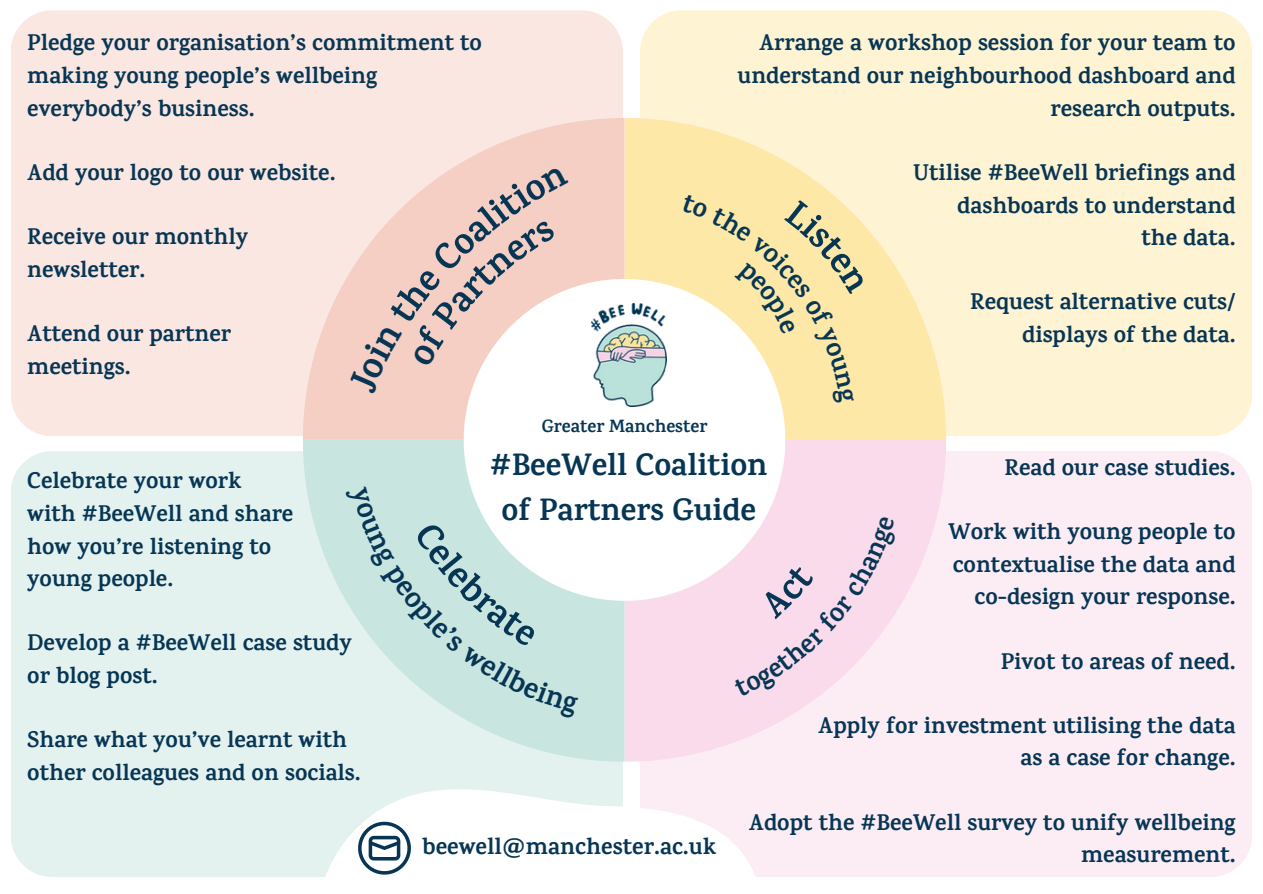
<style>
.page{position:relative;width:1263px;height:894px;background:#fff}
.page>*{position:absolute;margin:0;border:0;box-sizing:border-box;transform-origin:0 0}
.t1{font:700 31.2px/44.8px "Karma";color:#073655;text-align:center}
.t2{font:700 23.1px "Karma";color:#073655}
.t3{font:700 22.95px/32.7px "Karma";color:#073655;text-align:right}
.t4{font:700 18px "Karma";color:#073655}
</style>
<div class="page">
<div style="left:640px;top:10px;width:612px;height:426px;background:#fef3d3"></div>
<div style="left:797px;top:451px;width:455px;height:425px;background:#fcedf5"></div>
<div style="left:11px;top:451px;width:292px;height:425px;background:#e4f2ef"></div>
<div style="left:11px;top:10px;width:611px;height:426px;background:#fae7e1"></div>
<svg style="left:624px;top:118px;width:322px;height:322px;background:#fdefc3"></svg>
<svg style="left:624px;top:440px;width:322px;height:321px"></svg>
<svg style="left:303px;top:440px;width:321px;height:303px"></svg>
<svg style="left:303px;top:118px;width:321px;height:322px"></svg>
<img style="left:592px;top:303px;width:75px;height:103px">
<svg style="left:259px;top:743px;width:538px;height:134px"></svg>
<svg style="left:358px;top:821px;width:53px;height:53px"></svg>
<svg style="left:733px;top:515px;width:163px;height:182px;background:#f9ddec"></svg>
<svg style="left:345px;top:485px;width:234px;height:233px;background:#d3eae5"></svg>
<svg style="left:348px;top:165px;width:221px;height:229px;background:#f6d7ce"></svg>
<svg style="left:681px;top:193px;width:186px;height:210px"></svg>
<p class="t3" style="left:27px;top:26px;width:456px;text-align:left">Pledge your organisation’s commitment to making young people’s wellbeing everybody’s business.</p>
<p class="t3" style="left:738px;top:26px;width:500px">Arrange a workshop session for your team to understand our neighbourhood dashboard and research outputs.</p>
<p class="t3" style="left:27px;top:156px;width:310px">Add your logo to our website.</p>
<p class="t3" style="left:27px;top:220px;width:222px;text-align:left">Receive our monthly newsletter.</p>
<p class="t3" style="left:27px;top:316px;width:205px;text-align:left">Attend our partner meetings.</p>
<p class="t3" style="left:27px;top:464px;width:268px;text-align:left">Celebrate your work with #BeeWell and share how you’re listening to young people.</p>
<p class="t3" style="left:27px;top:626px;width:326px;text-align:left">Develop a #BeeWell case study or blog post.</p>
<p class="t3" style="left:27px;top:722px;width:335px;text-align:left">Share what you’ve learnt with other colleagues and on socials.</p>
<p class="t3" style="left:914px;top:156px;width:324px">Utilise #BeeWell briefings and dashboards to understand<br>the data.</p>
<p class="t4" style="left:542px;top:415px;width:167px">Greater Manchester</p>
<p class="t3" style="left:970px;top:285px;width:267px">Request alternative cuts/ displays of the data.</p>
<h4 class="t1" style="left:490px;top:442px;width:279px">#BeeWell Coalition of Partners Guide</h4>
<p class="t3" style="left:1005px;top:450px;width:233px">Read our case studies.</p>
<p class="t3" style="left:948px;top:514px;width:289px">Work with young people to contextualise the data and co-design your response.</p>
<p class="t3" style="left:1001px;top:644px;width:236px">Pivot to areas of need.</p>
<p class="t3" style="left:818px;top:708px;width:419px">Apply for investment utilising the data as a case for change.</p>
<p class="t2" style="left:422px;top:832px;width:296px">beewell@manchester.ac.uk</p>
<p class="t3" style="left:749px;top:805px;width:488px">Adopt the #BeeWell survey to unify wellbeing measurement.</p>
</div>
